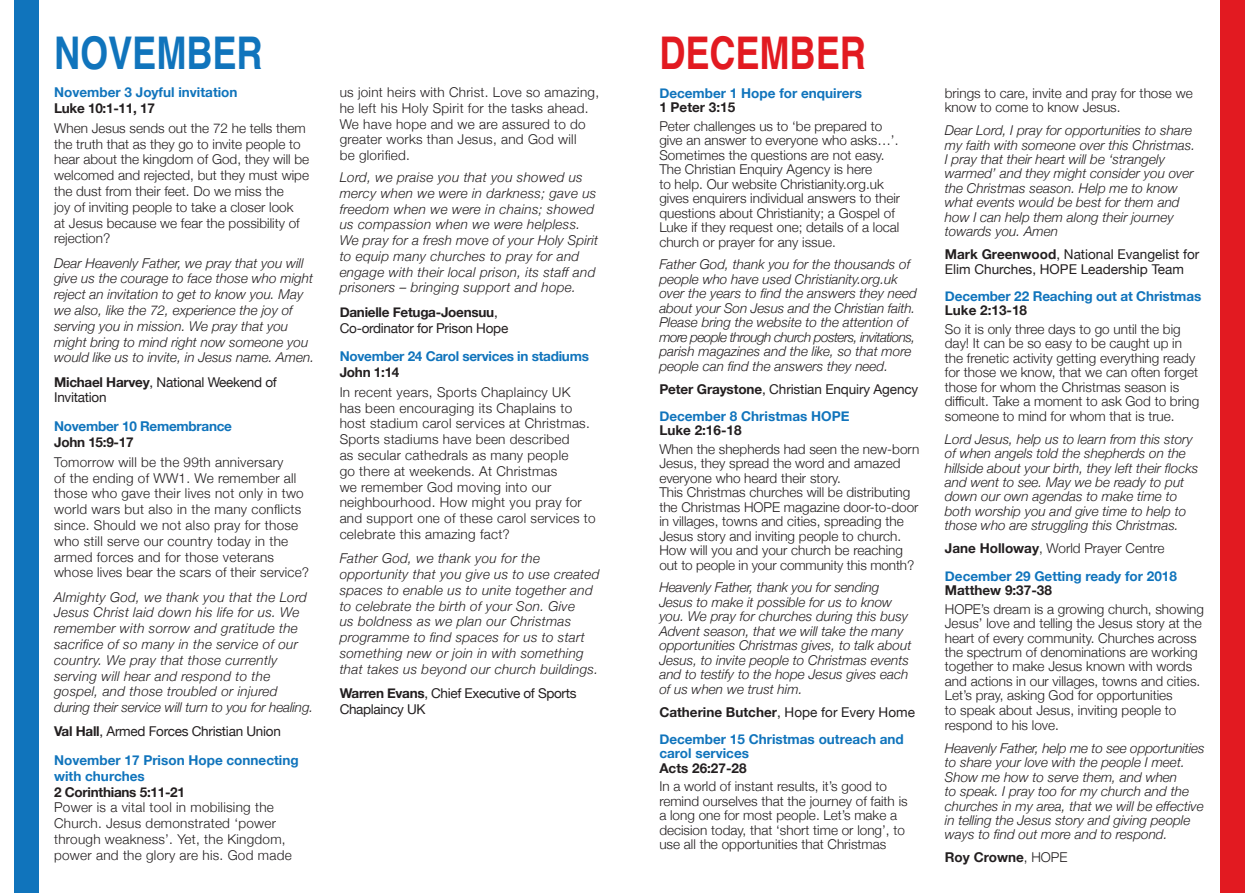
<style>
.page{position:relative;width:1259px;height:893px;background:#fff}
.page>*{position:absolute;margin:0;border:0;box-sizing:border-box;transform-origin:0 0}
.t1{font:700 45.15px "Helvetica";color:#1074bc;scale:.8 1}
.t2{font:700 45.15px "Helvetica";color:#e21a21;scale:.8 1}
.t3{font:300 13.5px/14.4px "Helvetica Neue";color:#231f20}
.t4{font:italic 300 13.5px/14.4px "Helvetica Neue";color:#231f20}
.t5{font:300 13.5px/15.8px "Helvetica Neue";letter-spacing:.02em;color:#231f20}
.t6{font:italic 300 13.5px/15.8px "Helvetica Neue";letter-spacing:.02em;color:#231f20}
.t7{font:700 13.5px/15.8px "Helvetica Neue";color:#1074bc}
.t8{font:13.5px/15.8px "Helvetica Neue";letter-spacing:-.02em;color:#231f20}
.t9{font:13.5px/14.4px "Helvetica Neue";color:#231f20}
.t10{font:700 13.5px "Helvetica Neue";color:#231f20}
.t11{font:700 13.5px "Helvetica Neue";letter-spacing:-.02em;color:#1074bc}
.t12{font:700 13.5px "Helvetica Neue";letter-spacing:-.02em;color:#231f20}
.s1{font-weight:700}
.s2{font-weight:300}
</style>
<div class="page">
<div style="left:14px;top:0;width:25px;height:893px;background:#1074bc"></div>
<div style="left:1219px;top:0;width:25px;height:893px;background:#e21a21"></div>
<p class="t1" style="left:54px;top:16px;width:262px">NOVEMBER</p>
<p class="t2" style="left:659px;top:16px;width:260px">DECEMBER</p>
<p class="t7" style="left:54px;top:85px;width:185px">November 3 Joyful invitation</p>
<p class="t12" style="left:54px;top:97px;width:102px">Luke 10:1-11, 17</p>
<p class="t3" style="left:54px;top:119px;width:257px;line-height:15.8px">When Jesus sends out the 72 he tells them the truth that as they go to invite people to hear about the kingdom of God, they will be welcomed and rejected, but they must wipe the dust from their feet. Do we miss the<br>joy of inviting people to take a closer look<br>at Jesus because we fear the possibility of rejection?</p>
<p class="t4" style="left:54px;top:254px;width:261px;line-height:15.8px">Dear Heavenly Father, we pray that you will give us the courage to face those who might reject an invitation to get to know you. May we also, like the 72, experience the joy of serving you in mission. We pray that you might bring to mind right now someone you would like us to invite, in Jesus name. Amen.</p>
<p class="t8" style="left:54px;top:375px;width:224px"><span class="s1">Michael Harvey</span>, National Weekend of<br>Invitation</p>
<p class="t11" style="left:54px;top:416px;width:179px">November 10 Remembrance</p>
<p class="t10" style="left:54px;top:431px;width:81px">John 15:9-17</p>
<p class="t5" style="left:54px;top:453px;width:256px">Tomorrow will be the 99th anniversary<br>of the ending of WW1. We remember all those who gave their lives not only in two world wars but also in the many conflicts since. Should we not also pray for those who still serve our country today in the armed forces and for those veterans whose lives bear the scars of their service?</p>
<p class="t6" style="left:54px;top:588px;width:260px">Almighty God, we thank you that the Lord Jesus Christ laid down his life for us. We remember with sorrow and gratitude the sacrifice of so many in the service of our country. We pray that those currently serving will hear and respond to the gospel, and those troubled or injured during their service will turn to you for healing.</p>
<p class="t8" style="left:54px;top:724px;width:228px"><span class="s1">Val Hall</span>, Armed Forces Christian Union</p>
<p class="t7" style="left:54px;top:753px;width:246px">November 17 Prison Hope connecting with churches</p>
<p class="t12" style="left:54px;top:781px;width:132px">2 Corinthians 5:11-21</p>
<p class="t5" style="left:54px;top:799px;width:239px">Power is a vital tool in mobilising the Church. Jesus demonstrated ‘power through weakness’. Yet, the Kingdom, power and the glory are his. God made</p>
<p class="t5" style="left:340px;top:83px;width:261px">us joint heirs with Christ. Love so amazing, he left his Holy Spirit for the tasks ahead.<br>We have hope and we are assured to do greater works than Jesus, and God will<br>be glorified.</p>
<p class="t6" style="left:340px;top:168px;width:260px">Lord, we praise you that you showed us mercy when we were in darkness; gave us freedom when we were in chains; showed us compassion when we were helpless.<br>We pray for a fresh move of your Holy Spirit to equip many churches to pray for and engage with their local prison, its staff and prisoners – bringing support and hope.</p>
<p class="t8" style="left:340px;top:305px;width:170px"><span class="s1">Danielle Fetuga-Joensuu</span>,<br>Co-ordinator for Prison Hope</p>
<p class="t11" style="left:340px;top:346px;width:251px">November 24 Carol services in stadiums</p>
<p class="t10" style="left:340px;top:361px;width:61px">John 1:14</p>
<p class="t5" style="left:340px;top:383px;width:257px">In recent years, Sports Chaplaincy UK<br>has been encouraging its Chaplains to host stadium carol services at Christmas.<br>Sports stadiums have been described<br>as secular cathedrals as many people<br>go there at weekends. At Christmas<br>we remember God moving into our neighbourhood. How might you pray for and support one of these carol services to celebrate this amazing fact?</p>
<p class="t6" style="left:340px;top:550px;width:261px">Father God, we thank you for the opportunity that you give us to use created spaces to enable us to unite together and to celebrate the birth of your Son. Give<br>us boldness as we plan our Christmas programme to find spaces for us to start something new or join in with something that takes us beyond our church buildings.</p>
<p class="t8" style="left:340px;top:686px;width:238px"><span class="s1">Warren Evans</span>, Chief Executive of Sports<br>Chaplaincy UK</p>
<p class="t7" style="left:659px;top:85px;width:204px">December 1 Hope for enquirers</p>
<p class="t10" style="left:659px;top:97px;width:77px">1 Peter 3:15</p>
<p class="t3" style="left:659px;top:118px;width:242px">Peter challenges us to ‘be prepared to give an answer to everyone who asks…’.<br>Sometimes the questions are not easy.<br>The Christian Enquiry Agency is here<br>to help. Our website Christianity.org.uk gives enquirers individual answers to their questions about Christianity; a Gospel of Luke if they request one; details of a local church or prayer for any issue.</p>
<p class="t4" style="left:659px;top:257px;width:259px">Father God, thank you for the thousands of people who have used Christianity.org.uk over the years to find the answers they need about your Son Jesus and the Christian faith.<br>Please bring the website to the attention of more people through church posters, invitations, parish magazines and the like, so that more people can find the answers they need.</p>
<p class="t8" style="left:659px;top:382px;width:260px"><span class="s1">Peter Graystone</span>, Christian Enquiry Agency</p>
<p class="t7" style="left:659px;top:408px;width:192px">December 8 Christmas HOPE</p>
<p class="t10" style="left:659px;top:420px;width:84px">Luke 2:16-18</p>
<p class="t3" style="left:659px;top:441px;width:261px">When the shepherds had seen the new-born Jesus, they spread the word and amazed everyone who heard their story.<br>This Christmas churches will be distributing the Christmas HOPE magazine door-to-door in villages, towns and cities, spreading the Jesus story and inviting people to church.<br>How will you and your church be reaching out to people in your community this month?</p>
<p class="t4" style="left:659px;top:580px;width:254px">Heavenly Father, thank you for sending Jesus to make it possible for us to know you. We pray for churches during this busy Advent season, that we will take the many opportunities Christmas gives, to talk about Jesus, to invite people to Christmas events and to testify to the hope Jesus gives each of us when we trust him.</p>
<p class="t9" style="left:659px;top:705px;width:257px"><span class="s1">Catherine Butcher</span>, Hope for Every Home</p>
<p class="t7" style="left:659px;top:732px;width:246px;line-height:14.4px">December 15 Christmas outreach and carol services</p>
<p class="t10" style="left:659px;top:757px;width:89px">Acts 26:27-28</p>
<p class="t3" style="left:659px;top:778px;width:250px">In a world of instant results, it’s good to remind ourselves that the journey of faith is a long one for most people. Let’s make a decision today, that ‘short time or long’, to use all the opportunities that Christmas</p>
<p class="t3" style="left:945px;top:85px;width:249px">brings to care, invite and pray for those we know to come to know Jesus.</p>
<p class="t4" style="left:945px;top:122px;width:252px">Dear Lord, I pray for opportunities to share my faith with someone over this Christmas.<br>I pray that their heart will be ‘strangely warmed’ and they might consider you over the Christmas season. Help me to know what events would be best for them and how I can help them along their journey towards you. Amen</p>
<p class="t9" style="left:945px;top:248px;width:256px"><span class="s1">Mark Greenwood</span>, National Evangelist for<br>Elim Churches, HOPE Leadership Team</p>
<p class="t7" style="left:945px;top:288px;width:258px">December 22 Reaching out at Christmas</p>
<p class="t10" style="left:945px;top:300px;width:84px">Luke 2:13-18</p>
<p class="t3" style="left:945px;top:321px;width:256px">So it is only three days to go until the big day! It can be so easy to be caught up in the frenetic activity getting everything ready for those we know, that we can often forget those for whom the Christmas season is difficult. Take a moment to ask God to bring someone to mind for whom that is true.</p>
<p class="t4" style="left:945px;top:431px;width:255px">Lord Jesus, help us to learn from this story of when angels told the shepherds on the hillside about your birth, they left their flocks and went to see. May we be ready to put down our own agendas to make time to both worship you and give time to help to those who are struggling this Christmas.</p>
<p class="t3" style="left:945px;top:540px;width:221px"><span class="s1">Jane Holloway</span>, World Prayer Centre</p>
<p class="t7" style="left:945px;top:568px;width:233px">December 29 Getting ready for 2018</p>
<p class="t10" style="left:945px;top:580px;width:108px">Matthew 9:37-38</p>
<p class="t3" style="left:945px;top:601px;width:261px">HOPE’s dream is a growing church, showing Jesus’ love and telling the Jesus story at the heart of every community. Churches across the spectrum of denominations are working together to make Jesus known with words and actions in our villages, towns and cities.<br>Let’s pray, asking God for opportunities<br>to speak about Jesus, inviting people to respond to his love.</p>
<p class="t4" style="left:945px;top:740px;width:261px">Heavenly Father, help me to see opportunities to share your love with the people I meet.<br>Show me how to serve them, and when<br>to speak. I pray too for my church and the churches in my area, that we will be effective in telling the Jesus story and giving people ways to find out more and to respond.</p>
<p class="t10" style="left:945px;top:847px;width:124px">Roy Crowne<span class="s2">, HOPE</span></p>
</div>
